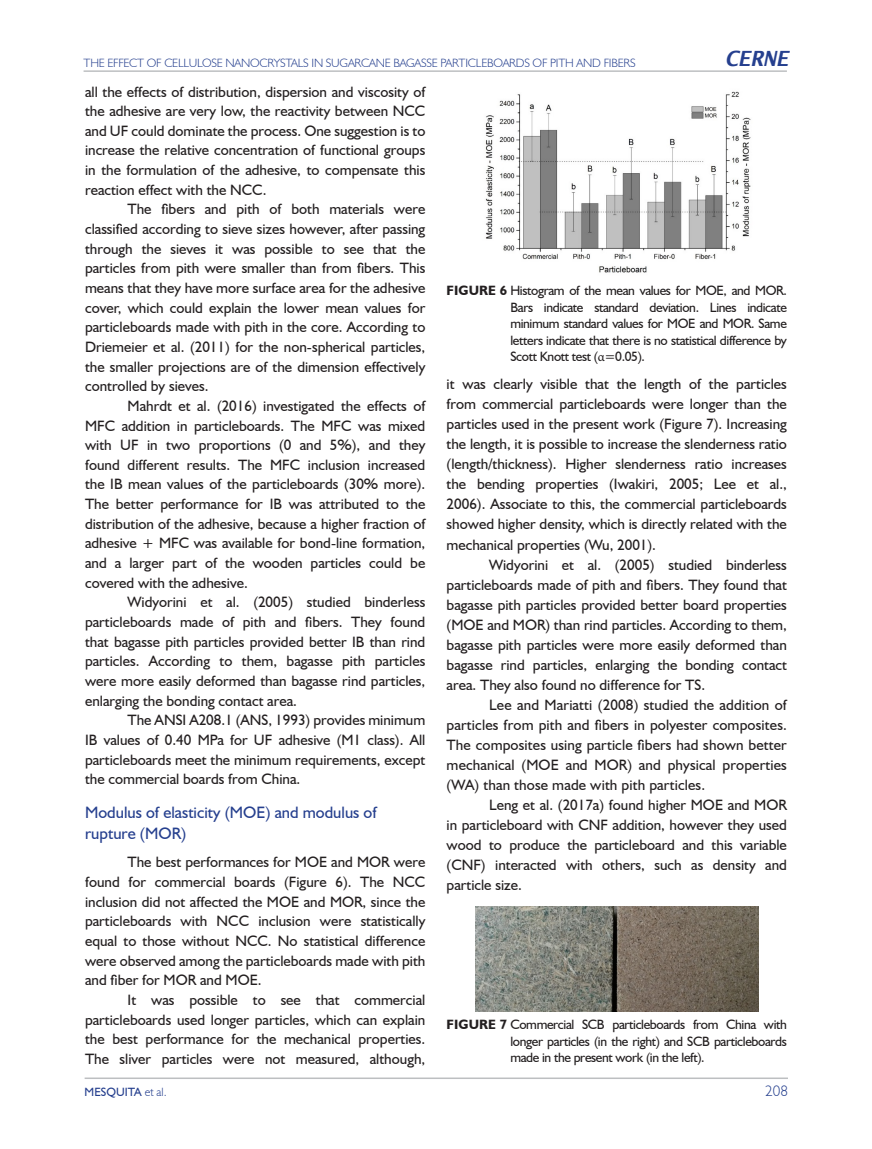
<style>
.page{position:relative;width:872px;height:1149px;background:#fff}
.page>*{position:absolute;margin:0;border:0;box-sizing:border-box;transform-origin:0 0}
.t1{font:italic 700 21px "Lucida Sans Typewriter";color:#253f8e}
.Subseção{font:16.5px/21.1px "Humanist 521 BT";color:#253f8e}
.Corpo_de_Texto{font:15px/19.6px "Humanist 521 BT";color:#231f20;text-align:justify}
.t2{font:300 15px "Humanist 521 BT";color:#253f8e}
.Título_Tab_Fig_Quad{font:13.5px/16.5px "Humanist 521 BT";letter-spacing:-.025em;color:#231f20;text-align:justify}
.t3{font:300 12px "Humanist 521 BT";letter-spacing:-.015em;color:#253f8e}
.t4{font:12px "Humanist 521 BT";color:#253f8e}
.s1{font-weight:300}
.s2{font-weight:700}
.s3{font-family:"Minion Pro"}
</style>
<div class="page">
<hr style="left:84px;top:70px;width:703px;height:2px;background:#bdbfc1">
<hr style="left:85px;top:1077px;width:703px;height:1px;background:#bdbfc1">
<img style="left:485px;top:91px;width:266px;height:182px">
<img style="left:475px;top:906px;width:283px;height:105px">
<p class="t3" style="left:84px;top:55px;width:553px">THE EFFECT OF CELLULOSE NANOCRYSTALS IN SUGARCANE BAGASSE PARTICLEBOARDS OF PITH AND FIBERS</p>
<h1 class="t1" style="left:725px;top:46px;width:65px">CERNE</h1>
<p class="Corpo_de_Texto" style="left:85px;top:81px;width:342px">all the effects of distribution, dispersion and viscosity of the adhesive are very low, the reactivity between NCC and UF could dominate the process. One suggestion is to increase the relative concentration of functional groups in the formulation of the adhesive, to compensate this reaction effect with the NCC.</p>
<p class="Corpo_de_Texto" style="left:85px;top:199px;width:342px;text-indent:43px">The fibers and pith of both materials were classified according to sieve sizes however, after passing through the sieves it was possible to see that the particles from pith were smaller than from fibers. This means that they have more surface area for the adhesive cover, which could explain the lower mean values for particleboards made with pith in the core. According to Driemeier et al. (2011) for the non-spherical particles, the smaller projections are of the dimension effectively controlled by sieves.</p>
<p class="Corpo_de_Texto" style="left:85px;top:395px;width:342px;text-indent:43px">Mahrdt et al. (2016) investigated the effects of MFC addition in particleboards. The MFC was mixed with UF in two proportions (0 and 5%), and they found different results. The MFC inclusion increased the IB mean values of the particleboards (30% more).<br>The better performance for IB was attributed to the distribution of the adhesive, because a higher fraction of adhesive + MFC was available for bond-line formation, and a larger part of the wooden particles could be covered with the adhesive.</p>
<p class="Corpo_de_Texto" style="left:85px;top:592px;width:342px;text-indent:43px">Widyorini et al. (2005) studied binderless particleboards made of pith and fibers. They found that bagasse pith particles provided better IB than rind particles. According to them, bagasse pith particles were more easily deformed than bagasse rind particles, enlarging the bonding contact area.</p>
<p class="Corpo_de_Texto" style="left:85px;top:709px;width:342px;text-indent:43px">The ANSI A208.1 (ANS, 1993) provides minimum IB values of 0.40 MPa for UF adhesive (M1 class). All particleboards meet the minimum requirements, except the commercial boards from China.</p>
<p class="Subseção" style="left:85px;top:801px;width:293px">Modulus of elasticity (MOE) and modulus of rupture (MOR)</p>
<p class="Corpo_de_Texto" style="left:85px;top:851px;width:342px;text-indent:43px">The best performances for MOE and MOR were found for commercial boards (Figure 6). The NCC inclusion did not affected the MOE and MOR, since the particleboards with NCC inclusion were statistically equal to those without NCC. No statistical difference were observed among the particleboards made with pith and fiber for MOR and MOE.</p>
<p class="Corpo_de_Texto" style="left:85px;top:989px;width:342px;text-indent:43px">It was possible to see that commercial particleboards used longer particles, which can explain the best performance for the mechanical properties.<br>The sliver particles were not measured, although,</p>
<p class="t4" style="left:85px;top:1083px;width:84px">MESQUITA <span class="s1">et al.</span></p>
<p class="Título_Tab_Fig_Quad" style="left:510px;top:282px;width:278px;text-indent:-64px"><span class="s2">FIGURE 6</span> Histogram of the mean values for MOE, and MOR.<br>Bars indicate standard deviation. Lines indicate minimum standard values for MOE and MOR. Same letters indicate that there is no statistical difference by Scott Knott test (<span class="s3">α</span>=0.05).</p>
<p class="Corpo_de_Texto" style="left:446px;top:373px;width:342px;line-height:20.1px">it was clearly visible that the length of the particles from commercial particleboards were longer than the particles used in the present work (Figure 7). Increasing the length, it is possible to increase the slenderness ratio (length/thickness). Higher slenderness ratio increases the bending properties (Iwakiri, 2005; Lee et al., 2006). Associate to this, the commercial particleboards showed higher density, which is directly related with the mechanical properties (Wu, 2001).</p>
<p class="Corpo_de_Texto" style="left:446px;top:554px;width:342px;line-height:20.1px;text-indent:43px">Widyorini et al. (2005) studied binderless particleboards made of pith and fibers. They found that bagasse pith particles provided better board properties (MOE and MOR) than rind particles. According to them, bagasse pith particles were more easily deformed than bagasse rind particles, enlarging the bonding contact area. They also found no difference for TS.</p>
<p class="Corpo_de_Texto" style="left:446px;top:694px;width:342px;line-height:20.1px;text-indent:43px">Lee and Mariatti (2008) studied the addition of particles from pith and fibers in polyester composites.<br>The composites using particle fibers had shown better mechanical (MOE and MOR) and physical properties (WA) than those made with pith particles.</p>
<p class="Corpo_de_Texto" style="left:446px;top:794px;width:342px;line-height:20.1px;text-indent:43px">Leng et al. (2017a) found higher MOE and MOR in particleboard with CNF addition, however they used wood to produce the particleboard and this variable (CNF) interacted with others, such as density and particle size.</p>
<p class="Título_Tab_Fig_Quad" style="left:510px;top:1015px;width:278px;text-indent:-64px"><span class="s2">FIGURE 7</span> Commercial SCB particleboards from China with longer particles (in the right) and SCB particleboards made in the present work (in the left).</p>
<p class="t2" style="left:765px;top:1081px;width:24px">208</p>
</div>
